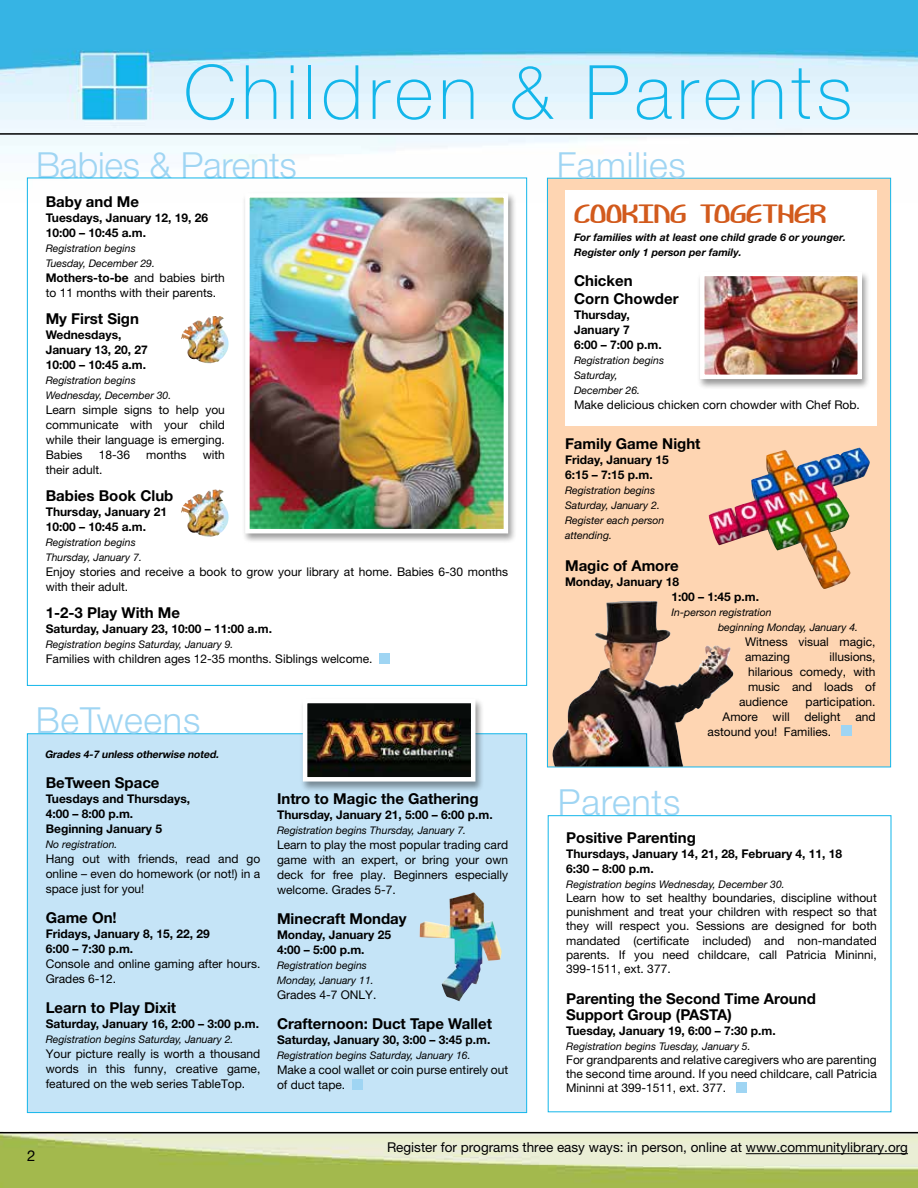
<style>
.page{position:relative;width:918px;height:1188px;background:#fff}
.page>*{position:absolute;margin:0;border:0;box-sizing:border-box;transform-origin:0 0}
.t1{font:100 75px "Helvetica Neue";letter-spacing:.07em;color:#13b6ea}
.t2{font:300 36px "Helvetica Neue";letter-spacing:.02em;color:#9fd5f3}
.t3{font:300 36px "Helvetica Neue";letter-spacing:-.01em;color:#9fd5f3}
.t4{font:27px "Bendable BRK";color:#d25a1c}
.t5{font:700 15px/16.5px "Helvetica Neue";color:#000}
.t6{font:15px "Helvetica Neue";color:#000}
.t7{font:13.5px "Helvetica Neue";color:#000}
.t8{font:12px/15px "Helvetica Neue";color:#000;text-align:justify}
.t9{font:700 12px/15px "Helvetica Neue";color:#000}
.t10{font:italic 10.5px/15px "Helvetica Neue";color:#000}
.t11{font:italic 700 10.5px/15px "Helvetica Neue";color:#000}
.t12{font:italic 700 10.5px "Helvetica Neue";color:#000}
.s1{font-weight:700}
</style>
<div class="page">
<img style="left:0;top:1133px;width:918px;height:55px">
<img style="left:0;top:0;width:918px;height:202px">
<hr style="left:0;top:1132px;width:918px;height:1px;background:#000">
<hr style="left:0;top:133px;width:918px;height:2px;background:#000">
<hr style="left:746px;top:1153px;width:162px;height:1px;background:#000">
<div style="left:27px;top:733px;width:500px;height:380px;background:#c5e4f7;border:1px solid #13b6ea"></div>
<div style="left:379px;top:653px;width:10px;height:10px;background:#9fd5f3"></div>
<div style="left:242px;top:192px;width:275px;height:352px;background:#000;opacity:.4"></div>
<img style="left:250px;top:198px;width:253px;height:330px">
<div style="left:245px;top:193px;width:263px;height:340px;border:4px solid #fff"></div>
<img style="left:420px;top:892px;width:82px;height:109px">
<img style="left:181px;top:316px;width:48px;height:47px">
<img style="left:181px;top:490px;width:48px;height:47px">
<div style="left:547px;top:178px;width:344px;height:589px;background:#fed5b2;border:1px solid #13b6ea"></div>
<div style="left:565px;top:190px;width:312px;height:236px;background:#fff"></div>
<div style="left:697px;top:270px;width:173px;height:120px;background:#000;opacity:.4"></div>
<img style="left:705px;top:277px;width:152px;height:97px">
<div style="left:700px;top:272px;width:162px;height:107px;border:4px solid #fff"></div>
<div style="left:299px;top:697px;width:185px;height:95px;background:#000;opacity:.4"></div>
<img style="left:308px;top:704px;width:162px;height:73px">
<div style="left:303px;top:699px;width:172px;height:83px;border:4px solid #fff"></div>
<div style="left:736px;top:1082px;width:10px;height:10px;background:#9fd5f3"></div>
<div style="left:841px;top:725px;width:10px;height:11px;background:#9fd5f3"></div>
<div style="left:352px;top:1079px;width:10px;height:10px;background:#9fd5f3"></div>
<img style="left:551px;top:601px;width:183px;height:166px">
<img style="left:709px;top:448px;width:161px;height:141px">
<h1 class="t1" style="left:184px;top:49px;width:670px">Children &amp; Parents</h1>
<h2 class="t3" style="left:36px;top:143px;width:262px">Babies &amp; Parents</h2>
<p class="t5" style="left:46px;top:193px;width:95px">Baby and Me</p>
<p class="t9" style="left:46px;top:210px;width:164px">Tuesdays, January 12, 19, 26<br>10:00 – 10:45 a.m.</p>
<p class="t10" style="left:46px;top:241px;width:111px">Registration begins<br>Tuesday, December 29.</p>
<p class="t8" style="left:46px;top:270px;width:181px"><span class="s1">Mothers-to-be</span> and babies birth to 11 months with their parents.</p>
<p class="t5" style="left:46px;top:310px;width:95px">My First Sign</p>
<p class="t9" style="left:46px;top:327px;width:104px">Wednesdays,<br>January 13, 20, 27<br>10:00 – 10:45 a.m.</p>
<p class="t10" style="left:46px;top:373px;width:127px">Registration begins<br>Wednesday, December 30.</p>
<p class="t8" style="left:46px;top:402px;width:181px">Learn simple signs to help you communicate with your child while their language is emerging.<br>Babies</p>
<p class="t8" style="left:99px;top:447px;width:33px">18-36</p>
<p class="t8" style="left:146px;top:447px;width:42px">months</p>
<p class="t8" style="left:203px;top:447px;width:24px">with</p>
<p class="t8" style="left:46px;top:462px;width:58px">their adult.</p>
<p class="t5" style="left:46px;top:487px;width:129px">Babies Book Club</p>
<p class="t9" style="left:46px;top:504px;width:123px">Thursday, January 21<br>10:00 – 10:45 a.m.</p>
<p class="t10" style="left:46px;top:535px;width:98px">Registration begins<br>Thursday, January 7.</p>
<p class="t8" style="left:46px;top:564px;width:464px">Enjoy stories and receive a book to grow your library at home. Babies 6-30 months with their adult.</p>
<p class="t5" style="left:46px;top:604px;width:136px">1-2-3 Play With Me</p>
<p class="t9" style="left:46px;top:621px;width:228px">Saturday, January 23, 10:00 – 11:00 a.m.</p>
<p class="t10" style="left:46px;top:637px;width:189px">Registration begins Saturday, January 9.</p>
<p class="t8" style="left:46px;top:651px;width:328px">Families with children ages 12-35 months. Siblings welcome.</p>
<h2 class="t2" style="left:36px;top:699px;width:166px">BeTweens</h2>
<p class="t12" style="left:45px;top:748px;width:178px">Grades 4-7 unless otherwise noted.</p>
<p class="t5" style="left:46px;top:774px;width:115px">BeTween Space</p>
<p class="t9" style="left:46px;top:791px;width:146px">Tuesdays and Thursdays,<br>4:00 – 8:00 p.m.<br>Beginning January 5</p>
<p class="t10" style="left:46px;top:836px;width:73px">No registration.</p>
<p class="t8" style="left:46px;top:851px;width:216px">Hang out with friends, read and go online – even do homework (or not!) in a space just for you!</p>
<p class="t5" style="left:46px;top:909px;width:73px">Game On!</p>
<p class="t9" style="left:46px;top:926px;width:166px">Fridays, January 8, 15, 22, 29<br>6:00 – 7:30 p.m.</p>
<p class="t8" style="left:46px;top:956px;width:216px">Console and online gaming after hours.<br>Grades 6-12.</p>
<p class="t5" style="left:46px;top:999px;width:132px">Learn to Play Dixit</p>
<p class="t9" style="left:46px;top:1016px;width:215px">Saturday, January 16, 2:00 – 3:00 p.m.</p>
<p class="t10" style="left:46px;top:1031px;width:189px">Registration begins Saturday, January 2.</p>
<p class="t8" style="left:46px;top:1046px;width:216px">Your picture really is worth a thousand words in this funny, creative game, featured on the web series TableTop.</p>
<p class="t5" style="left:277px;top:790px;width:203px">Intro to Magic the Gathering</p>
<p class="t9" style="left:277px;top:807px;width:217px">Thursday, January 21, 5:00 – 6:00 p.m.</p>
<p class="t10" style="left:277px;top:823px;width:191px">Registration begins Thursday, January 7.</p>
<p class="t8" style="left:277px;top:837px;width:233px">Learn to play the most popular trading card game with an expert, or bring your own deck for free play. Beginners especially welcome. Grades 5-7.</p>
<p class="t5" style="left:277px;top:910px;width:131px">Minecraft Monday</p>
<p class="t9" style="left:277px;top:927px;width:116px">Monday, January 25<br>4:00 – 5:00 p.m.</p>
<p class="t10" style="left:277px;top:958px;width:98px">Registration begins<br>Monday, January 11.</p>
<p class="t8" style="left:277px;top:987px;width:101px">Grades 4-7 ONLY.</p>
<p class="t5" style="left:277px;top:1015px;width:216px">Crafternoon: Duct Tape Wallet</p>
<p class="t9" style="left:277px;top:1032px;width:215px">Saturday, January 30, 3:00 – 3:45 p.m.</p>
<p class="t10" style="left:277px;top:1048px;width:195px">Registration begins Saturday, January 16.</p>
<p class="t8" style="left:277px;top:1062px;width:233px">Make a cool wallet or coin purse entirely out of duct tape.</p>
<h2 class="t2" style="left:557px;top:143px;width:131px">Families</h2>
<h3 class="t4" style="left:574px;top:201px;width:254px">COOKING TOGETHER</h3>
<p class="t11" style="left:574px;top:229px;width:274px">For families with at least one child grade 6 or younger.<br>Register only 1 person per family.</p>
<p class="t5" style="left:574px;top:271px;width:106px;line-height:18px">Chicken<br>Corn Chowder</p>
<p class="t9" style="left:574px;top:307px;width:89px">Thursday,<br>January 7<br>6:00 – 7:00 p.m.</p>
<p class="t10" style="left:574px;top:352px;width:92px">Registration begins<br>Saturday,<br>December 26.</p>
<p class="t8" style="left:574px;top:397px;width:287px">Make delicious chicken corn chowder with Chef Rob.</p>
<p class="t5" style="left:565px;top:435px;width:137px">Family Game Night</p>
<p class="t9" style="left:565px;top:452px;width:105px">Friday, January 15<br>6:15 – 7:15 p.m.</p>
<p class="t10" style="left:565px;top:483px;width:101px">Registration begins<br>Saturday, January 2.<br>Register each person attending.</p>
<p class="t5" style="left:565px;top:557px;width:115px">Magic of Amore</p>
<p class="t9" style="left:672px;top:574px;width:89px;text-indent:-106px">Monday, January 18<br>1:00 – 1:45 p.m.</p>
<p class="t10" style="left:718px;top:604px;width:142px;text-indent:-47px">In-person registration<br>beginning Monday, January 4.</p>
<p class="t8" style="left:745px;top:634px;width:132px">Witness visual magic, amazing</p>
<p class="t8" style="left:829px;top:649px;width:48px">illusions,</p>
<p class="t8" style="left:748px;top:664px;width:129px">hilarious comedy, with</p>
<p class="t8" style="left:748px;top:679px;width:129px">music and loads of</p>
<p class="t8" style="left:739px;top:694px;width:50px">audience</p>
<p class="t8" style="left:806px;top:694px;width:72px">participation.</p>
<p class="t8" style="left:723px;top:709px;width:154px">Amore will delight and</p>
<p class="t8" style="left:708px;top:724px;width:125px">astound you! Families.</p>
<h2 class="t2" style="left:558px;top:780px;width:124px">Parents</h2>
<p class="t5" style="left:566px;top:829px;width:131px">Positive Parenting</p>
<p class="t9" style="left:566px;top:846px;width:278px">Thursdays, January 14, 21, 28, February 4, 11, 18<br>6:30 – 8:00 p.m.</p>
<p class="t10" style="left:566px;top:876px;width:220px">Registration begins Wednesday, December 30.</p>
<p class="t8" style="left:566px;top:890px;width:312px;line-height:14.2px">Learn how to set healthy boundaries, discipline without punishment and treat your children with respect so that they will respect you. Sessions are designed for both mandated (certificate included) and non-mandated parents. If you need childcare, call Patricia Mininni, 399-1511, ext. 377.</p>
<p class="t5" style="left:566px;top:990px;width:251px">Parenting the Second Time Around<br>Support Group (PASTA)</p>
<p class="t9" style="left:566px;top:1023px;width:211px">Tuesday, January 19, 6:00 – 7:30 p.m.</p>
<p class="t10" style="left:566px;top:1038px;width:186px">Registration begins Tuesday, January 5.</p>
<p class="t8" style="left:566px;top:1052px;width:312px;line-height:14.2px">For grandparents and relative caregivers who are parenting the second time around. If you need childcare, call Patricia Mininni at 399-1511, ext. 377.</p>
<p class="t6" style="left:27px;top:1147px;width:10px">2</p>
<p class="t7" style="left:387px;top:1139px;width:523px">Register for programs three easy ways: in person, online at www.communitylibrary.org</p>
</div>
